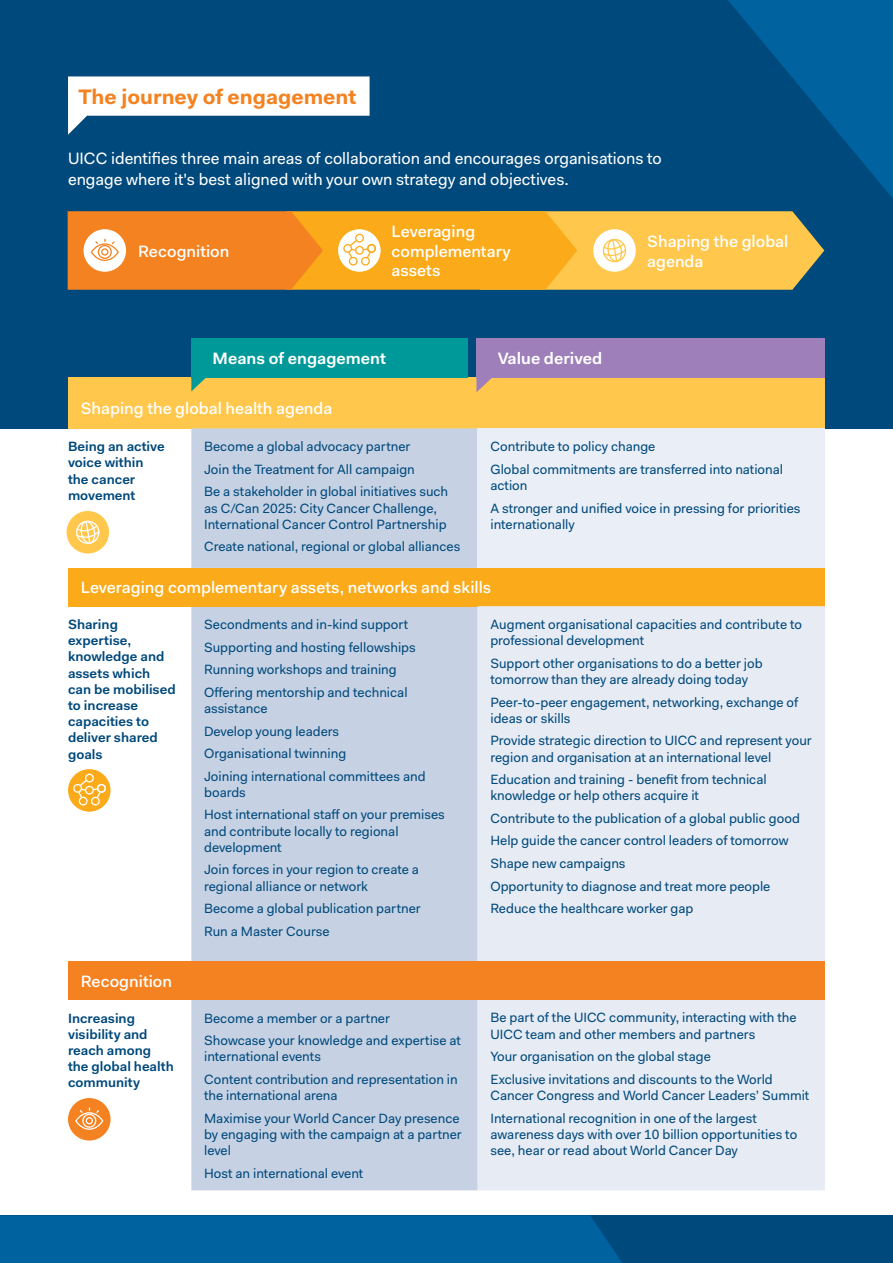
<style>
.page{position:relative;width:893px;height:1263px;background:#fff}
.page>*{position:absolute;margin:0;border:0;box-sizing:border-box;transform-origin:0 0}
.t1{font:700 21px "Fakt Pro";color:#f58220}
.t2{font:500 16.5px/19.8px "Fakt Pro";color:#fff}
.t3{font:16.5px/21px "Fakt Pro";color:#fff}
.t4{font:600 16.5px "Fakt Pro";color:#fff}
.t5{font:13.5px/22.5px "Fakt Pro";color:#00497c}
.t6{font:600 13.5px/16.2px "Fakt Pro";color:#00497c}
</style>
<div class="page">
<div style="left:0;top:0;width:893px;height:428px;background:#00497c"></div>
<svg style="left:728px;top:0;width:165px;height:198px"></svg>
<div style="left:68px;top:377px;width:757px;height:51px;background:#ffc74b"></div>
<div style="left:191px;top:428px;width:287px;height:762px;background:#c6d2e3"></div>
<div style="left:478px;top:428px;width:347px;height:140px;background:#eaeef6"></div>
<div style="left:68px;top:568px;width:757px;height:38px;background:#fbaa19"></div>
<div style="left:478px;top:606px;width:347px;height:584px;background:#e7ebf3"></div>
<div style="left:68px;top:961px;width:757px;height:39px;background:#f58220"></div>
<svg style="left:191px;top:377px;width:32px;height:14px"></svg>
<div style="left:191px;top:338px;width:277px;height:39px;background:#00999a"></div>
<svg style="left:476px;top:377px;width:32px;height:15px"></svg>
<div style="left:476px;top:338px;width:349px;height:39px;background:#9e7fba"></div>
<div style="left:0;top:1215px;width:893px;height:48px;background:#00497c"></div>
<div style="left:0;top:1215px;width:622px;height:48px;background:#0063a0"></div>
<svg style="left:68px;top:211px;width:756px;height:79px"></svg>
<div style="left:68px;top:1098px;width:43px;height:42px;background:#f58220;border-radius:50%"></div>
<svg style="left:75px;top:1107px;width:28px;height:23px"></svg>
<svg style="left:68px;top:769px;width:43px;height:43px"></svg>
<svg style="left:73px;top:774px;width:33px;height:31px"></svg>
<div style="left:67px;top:511px;width:42px;height:42px;background:#ffc74b;border-radius:50%"></div>
<svg style="left:76px;top:520px;width:23px;height:24px"></svg>
<svg style="left:68px;top:76px;width:302px;height:59px"></svg>
<div style="left:78px;top:88px;width:286px;height:18px;background:#fff"></div>
<h1 class="t1" style="left:78px;top:82px;width:280px">The journey of engagement</h1>
<p class="t3" style="left:68px;top:148px;width:595px">UICC identifies three main areas of collaboration and encourages organisations to engage where it's best aligned with your own strategy and objectives.</p>
<p class="t2" style="left:138px;top:241px;width:93px">Recognition</p>
<p class="t2" style="left:392px;top:221px;width:121px">Leveraging complementary assets</p>
<p class="t2" style="left:647px;top:231px;width:143px">Shaping the global agenda</p>
<p class="t4" style="left:213px;top:347px;width:175px">Means of engagement</p>
<p class="t4" style="left:498px;top:347px;width:106px">Value derived</p>
<p class="t2" style="left:81px;top:398px;width:253px">Shaping the global health agenda</p>
<p class="t6" style="left:68px;top:438px;width:98px">Being an active voice within the cancer movement</p>
<p class="t5" style="left:204px;top:435px;width:246px">Become a global advocacy partner<br>Join the Treatment for All campaign<br>Be a stakeholder in global initiatives such</p>
<p class="t5" style="left:204px;top:500px;width:244px;line-height:16.2px">as C/Can 2025: City Cancer Challenge,<br>International Cancer Control Partnership</p>
<p class="t5" style="left:204px;top:535px;width:258px">Create national, regional or global alliances</p>
<p class="t5" style="left:490px;top:435px;width:294px">Contribute to policy change<br>Global commitments are transferred into national</p>
<p class="t5" style="left:490px;top:474px;width:312px">action<br>A stronger and unified voice in pressing for priorities</p>
<p class="t5" style="left:490px;top:513px;width:86px">internationally</p>
<p class="t2" style="left:81px;top:577px;width:412px">Leveraging complementary assets, networks and skills</p>
<p class="t6" style="left:68px;top:616px;width:109px">Sharing expertise, knowledge and assets which can be mobilised to increase capacities to deliver shared goals</p>
<p class="t5" style="left:204px;top:613px;width:213px">Secondments and in-kind support Supporting and hosting fellowships Running workshops and training Offering mentorship and technical</p>
<p class="t5" style="left:490px;top:616px;width:313px;line-height:16.2px">Augment organisational capacities and contribute to professional development</p>
<p class="t5" style="left:490px;top:655px;width:274px;line-height:16.2px">Support other organisations to do a better job tomorrow than they are already doing today</p>
<p class="t5" style="left:490px;top:694px;width:309px;line-height:16.2px">Peer-to-peer engagement, networking, exchange of ideas or skills</p>
<p class="t5" style="left:490px;top:732px;width:323px;line-height:16.2px">Provide strategic direction to UICC and represent your region and organisation at an international level</p>
<p class="t5" style="left:490px;top:771px;width:278px;line-height:16.2px">Education and training - benefit from technical knowledge or help others acquire it</p>
<p class="t5" style="left:490px;top:807px;width:311px">Contribute to the publication of a global public good Help guide the cancer control leaders of tomorrow Shape new campaigns<br>Opportunity to diagnose and treat more people Reduce the healthcare worker gap</p>
<p class="t5" style="left:204px;top:697px;width:223px">assistance<br>Develop young leaders<br>Organisational twinning<br>Joining international committees and</p>
<p class="t5" style="left:204px;top:781px;width:242px">boards<br>Host international staff on your premises</p>
<p class="t5" style="left:204px;top:823px;width:196px;line-height:16.2px">and contribute locally to regional development</p>
<p class="t5" style="left:204px;top:862px;width:216px;line-height:16.2px">Join forces in your region to create a regional alliance or network</p>
<p class="t5" style="left:204px;top:897px;width:218px">Become a global publication partner<br>Run a Master Course</p>
<p class="t2" style="left:81px;top:971px;width:93px">Recognition</p>
<p class="t6" style="left:68px;top:1010px;width:107px">Increasing visibility and reach among the global health community</p>
<p class="t5" style="left:204px;top:1006px;width:258px">Become a member or a partner<br>Showcase your knowledge and expertise at</p>
<p class="t5" style="left:204px;top:1045px;width:255px">international events<br>Content contribution and representation in</p>
<p class="t5" style="left:204px;top:1084px;width:257px">the international arena<br>Maximise your World Cancer Day presence</p>
<p class="t5" style="left:204px;top:1126px;width:259px;line-height:16.2px">by engaging with the campaign at a partner level</p>
<p class="t5" style="left:204px;top:1161px;width:161px">Host an international event</p>
<p class="t5" style="left:490px;top:1010px;width:308px;line-height:16.2px">Be part of the UICC community, interacting with the<br>UICC team and other members and partners</p>
<p class="t5" style="left:490px;top:1045px;width:284px">Your organisation on the global stage<br>Exclusive invitations and discounts to the World</p>
<p class="t5" style="left:490px;top:1084px;width:320px">Cancer Congress and World Cancer Leaders’ Summit<br>International recognition in one of the largest</p>
<p class="t5" style="left:490px;top:1126px;width:308px;line-height:16.2px">awareness days with over 10 billion opportunities to see, hear or read about World Cancer Day</p>
</div>
